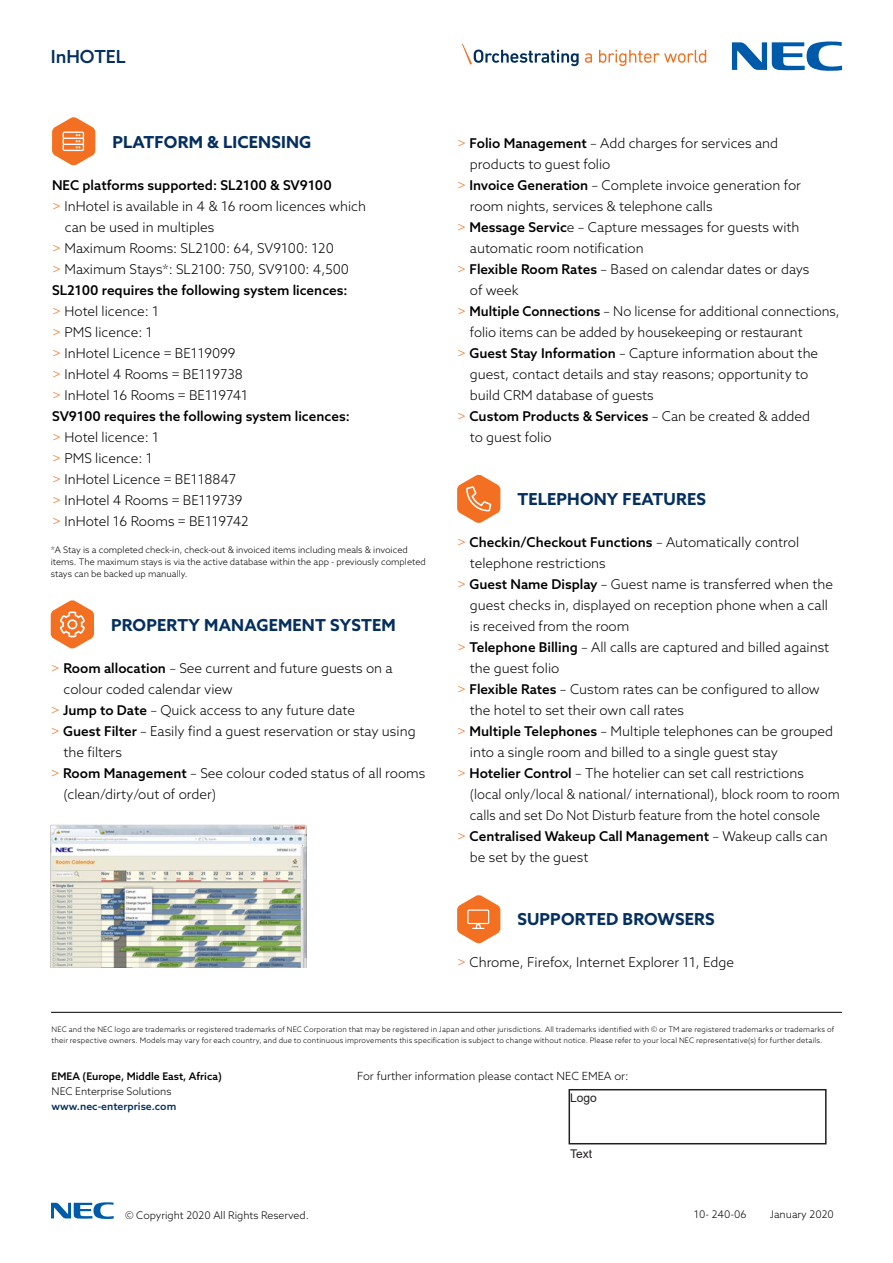
<style>
.page{position:relative;width:893px;height:1263px;background:#fff}
.page>*{position:absolute;margin:0;border:0;box-sizing:border-box;transform-origin:0 0}
.t1{font:500 18px "Azo Sans";color:#042f5f}
.t2{font:700 16.5px "Azo Sans";letter-spacing:.01em;color:#042f5f}
.t3{font:300 13.5px "Azo Sans";color:#000}
.t4{font:500 13.5px "Azo Sans";color:#000}
.t5{font:300 13.5px "Azo Sans";color:#000;scale:.96 1}
.t6{font:12px "Arial";color:#231f20}
.t7{font:300 11.25px "Azo Sans";color:#000}
.t8{font:300 10.5px "Azo Sans";color:#000}
.t9{font:500 10.5px "Azo Sans";color:#000}
.t10{font:500 10.5px "Azo Sans";color:#042f5f}
.t11{font:300 9px/12px "Azo Sans";color:#000}
.t12{font:300 7.5px/10.5px "Azo Sans";letter-spacing:.02em;color:#000}
.s1{color:#f36f21}
.s2{font-weight:500}
.s3{font-weight:300;color:#f36f21}
.s4{font-weight:300}
</style>
<div class="page">
<hr style="left:51px;top:1012px;width:791px;height:1px;background:#000">
<svg style="left:51px;top:1202px;width:63px;height:17px"></svg>
<svg style="left:585px;top:53px;width:7px;height:10px"></svg>
<svg style="left:599px;top:50px;width:107px;height:16px"></svg>
<svg style="left:462px;top:44px;width:117px;height:22px"></svg>
<svg style="left:732px;top:41px;width:110px;height:30px"></svg>
<svg style="left:52px;top:117px;width:43px;height:49px"></svg>
<svg style="left:457px;top:895px;width:43px;height:48px"></svg>
<img style="left:51px;top:825px;width:255px;height:142px">
<svg style="left:457px;top:475px;width:43px;height:48px"></svg>
<svg style="left:51px;top:600px;width:43px;height:49px"></svg>
<div style="left:568px;top:1089px;width:258px;height:55px;border:2px solid #231f20"></div>
<h1 class="t1" style="left:51px;top:45px;width:77px">InHOTEL</h1>
<p class="t2" style="left:112px;top:131px;width:201px">PLATFORM &amp; LICENSING</p>
<p class="t4" style="left:52px;top:176px;width:281px">NEC platforms supported: SL2100 &amp; SV9100</p>
<p class="t3" style="left:52px;top:197px;width:315px"><span class="s1">&gt;</span> InHotel is available in 4 &amp; 16 room licences which</p>
<p class="t3" style="left:65px;top:218px;width:151px">can be used in multiples</p>
<p class="t3" style="left:52px;top:239px;width:283px"><span class="s1">&gt;</span> Maximum Rooms: SL2100: 64, SV9100: 120</p>
<p class="t3" style="left:52px;top:260px;width:298px"><span class="s1">&gt;</span> Maximum Stays*: SL2100: 750, SV9100: 4,500</p>
<p class="t4" style="left:52px;top:281px;width:297px">SL2100 requires the following system licences:</p>
<p class="t3" style="left:52px;top:302px;width:108px"><span class="s1">&gt;</span> Hotel licence: 1</p>
<p class="t3" style="left:52px;top:323px;width:102px"><span class="s1">&gt;</span> PMS licence: 1</p>
<p class="t3" style="left:52px;top:344px;width:185px"><span class="s1">&gt;</span> InHotel Licence = BE119099</p>
<p class="t3" style="left:52px;top:365px;width:192px"><span class="s1">&gt;</span> InHotel 4 Rooms = BE119738</p>
<p class="t3" style="left:52px;top:386px;width:197px"><span class="s1">&gt;</span> InHotel 16 Rooms = BE119741</p>
<p class="t4" style="left:52px;top:407px;width:299px">SV9100 requires the following system licences:</p>
<p class="t3" style="left:52px;top:429px;width:108px"><span class="s1">&gt;</span> Hotel licence: 1</p>
<p class="t3" style="left:52px;top:450px;width:102px"><span class="s1">&gt;</span> PMS licence: 1</p>
<p class="t3" style="left:52px;top:471px;width:186px"><span class="s1">&gt;</span> InHotel Licence = BE118847</p>
<p class="t3" style="left:52px;top:492px;width:192px"><span class="s1">&gt;</span> InHotel 4 Rooms = BE119739</p>
<p class="t3" style="left:52px;top:513px;width:198px"><span class="s1">&gt;</span> InHotel 16 Rooms = BE119742</p>
<p class="t11" style="left:51px;top:544px;width:376px">*A Stay is a completed check-in, check-out &amp; invoiced items including meals &amp; invoiced items. The maximum stays is via the active database within the app - previously completed stays can be backed up manually.</p>
<p class="t2" style="left:111px;top:614px;width:286px">PROPERTY MANAGEMENT SYSTEM</p>
<p class="t3" style="left:51px;top:659px;width:343px"><span class="s1">&gt;</span> <span class="s2">Room allocation</span> – See current and future guests on a</p>
<p class="t3" style="left:63px;top:680px;width:171px">colour coded calendar view</p>
<p class="t3" style="left:51px;top:701px;width:306px"><span class="s1">&gt;</span> <span class="s2">Jump to Date</span> – Quick access to any future date</p>
<p class="t3" style="left:51px;top:722px;width:366px"><span class="s1">&gt;</span> <span class="s2">Guest Filter</span> – Easily find a guest reservation or stay using</p>
<p class="t3" style="left:63px;top:743px;width:60px">the filters</p>
<p class="t3" style="left:51px;top:764px;width:376px"><span class="s1">&gt;</span> <span class="s2">Room Management</span> – See colour coded status of all rooms</p>
<p class="t3" style="left:63px;top:785px;width:154px">(clean/dirty/out of order)</p>
<p class="t3" style="left:457px;top:134px;width:323px"><span class="s1">&gt;</span> <span class="s2">Folio Management</span> – Add charges for services and</p>
<p class="t3" style="left:470px;top:155px;width:142px">products to guest folio</p>
<p class="t3" style="left:457px;top:176px;width:345px"><span class="s1">&gt;</span> <span class="s2">Invoice Generation</span> – Complete invoice generation for</p>
<p class="t3" style="left:470px;top:197px;width:244px">room nights, services &amp; telephone calls</p>
<p class="t3" style="left:457px;top:218px;width:344px"><span class="s1">&gt;</span> <span class="s2">Message Servic</span>e – Capture messages for guests with</p>
<p class="t3" style="left:470px;top:239px;width:175px">automatic room notification</p>
<p class="t3" style="left:457px;top:260px;width:354px"><span class="s1">&gt;</span> <span class="s2">Flexible Room Rates</span> – Based on calendar dates or days</p>
<p class="t3" style="left:470px;top:281px;width:50px">of week</p>
<p class="t3" style="left:457px;top:302px;width:384px"><span class="s1">&gt;</span> <span class="s2">Multiple Connections</span> – No license for additional connections,</p>
<p class="t3" style="left:470px;top:323px;width:334px">folio items can be added by housekeeping or restaurant</p>
<p class="t3" style="left:457px;top:344px;width:363px"><span class="s1">&gt;</span> <span class="s2">Guest Stay Information</span> – Capture information about the</p>
<p class="t3" style="left:470px;top:365px;width:340px">guest, contact details and stay reasons; opportunity to</p>
<p class="t3" style="left:470px;top:386px;width:185px">build CRM database of guests</p>
<p class="t4" style="left:457px;top:407px;width:354px"><span class="s3">&gt;</span> Custom Products &amp; Services <span class="s4">– Can be created &amp; added</span></p>
<p class="t3" style="left:470px;top:428px;width:83px">to guest folio</p>
<p class="t2" style="left:517px;top:488px;width:190px">TELEPHONY FEATURES</p>
<p class="t4" style="left:457px;top:533px;width:344px"><span class="s3">&gt;</span> Checkin/Checkout Functions <span class="s4">– Automatically control</span></p>
<p class="t3" style="left:470px;top:554px;width:137px">telephone restrictions</p>
<p class="t3" style="left:457px;top:575px;width:377px"><span class="s1">&gt;</span> <span class="s2">Guest Name Display</span> – Guest name is transferred when the</p>
<p class="t3" style="left:470px;top:596px;width:360px">guest checks in, displayed on reception phone when a call</p>
<p class="t3" style="left:470px;top:617px;width:161px">is received from the room</p>
<p class="t3" style="left:457px;top:638px;width:374px"><span class="s1">&gt;</span> <span class="s2">Telephone Billing</span> – All calls are captured and billed against</p>
<p class="t3" style="left:470px;top:659px;width:91px">the guest folio</p>
<p class="t3" style="left:457px;top:680px;width:364px"><span class="s1">&gt;</span> <span class="s2">Flexible Rates</span> – Custom rates can be configured to allow</p>
<p class="t3" style="left:470px;top:701px;width:216px">the hotel to set their own call rates</p>
<p class="t3" style="left:457px;top:722px;width:378px"><span class="s1">&gt;</span> <span class="s2">Multiple Telephones</span> – Multiple telephones can be grouped</p>
<p class="t3" style="left:470px;top:743px;width:310px">into a single room and billed to a single guest stay</p>
<p class="t3" style="left:457px;top:764px;width:348px"><span class="s1">&gt;</span> <span class="s2">Hotelier Control</span> – The hotelier can set call restrictions</p>
<p class="t5" style="left:470px;top:785px;width:387px">(local only/local &amp; national/ international), block room to room</p>
<p class="t5" style="left:470px;top:806px;width:366px">calls and set Do Not Disturb feature from the hotel console</p>
<p class="t4" style="left:457px;top:827px;width:372px"><span class="s3">&gt;</span> Centralised Wakeup Call Management <span class="s4">– Wakeup calls can</span></p>
<p class="t3" style="left:470px;top:848px;width:120px">be set by the guest</p>
<p class="t2" style="left:517px;top:908px;width:199px">SUPPORTED BROWSERS</p>
<p class="t3" style="left:457px;top:953px;width:278px"><span class="s1">&gt;</span> Chrome, Firefox, Internet Explorer 11, Edge</p>
<p class="t12" style="left:52px;top:1024px;width:784px">NEC and the NEC logo are trademarks or registered trademarks of NEC Corporation that may be registered in Japan and other jurisdictions. All trademarks identified with © or TM are registered trademarks or trademarks of their respective owners. Models may vary for each country, and due to continuous improvements this specification is subject to change without notice. Please refer to your local NEC representative(s) for further details.</p>
<p class="t9" style="left:52px;top:1069px;width:172px">EMEA (Europe, Middle East, Africa)</p>
<p class="t7" style="left:357px;top:1069px;width:273px">For further information please contact NEC EMEA or:</p>
<p class="t8" style="left:52px;top:1084px;width:121px">NEC Enterprise Solutions</p>
<p class="t10" style="left:52px;top:1099px;width:126px">www.nec-enterprise.com</p>
<p class="t6" style="left:570px;top:1091px;width:28px">Logo</p>
<p class="t8" style="left:125px;top:1208px;width:185px">© Copyright 2020 All Rights Reserved.</p>
<p class="t6" style="left:570px;top:1147px;width:23px">Text</p>
<p class="t8" style="left:694px;top:1208px;width:54px">10- 240-06</p>
<p class="t8" style="left:770px;top:1208px;width:66px">January 2020</p>
</div>
